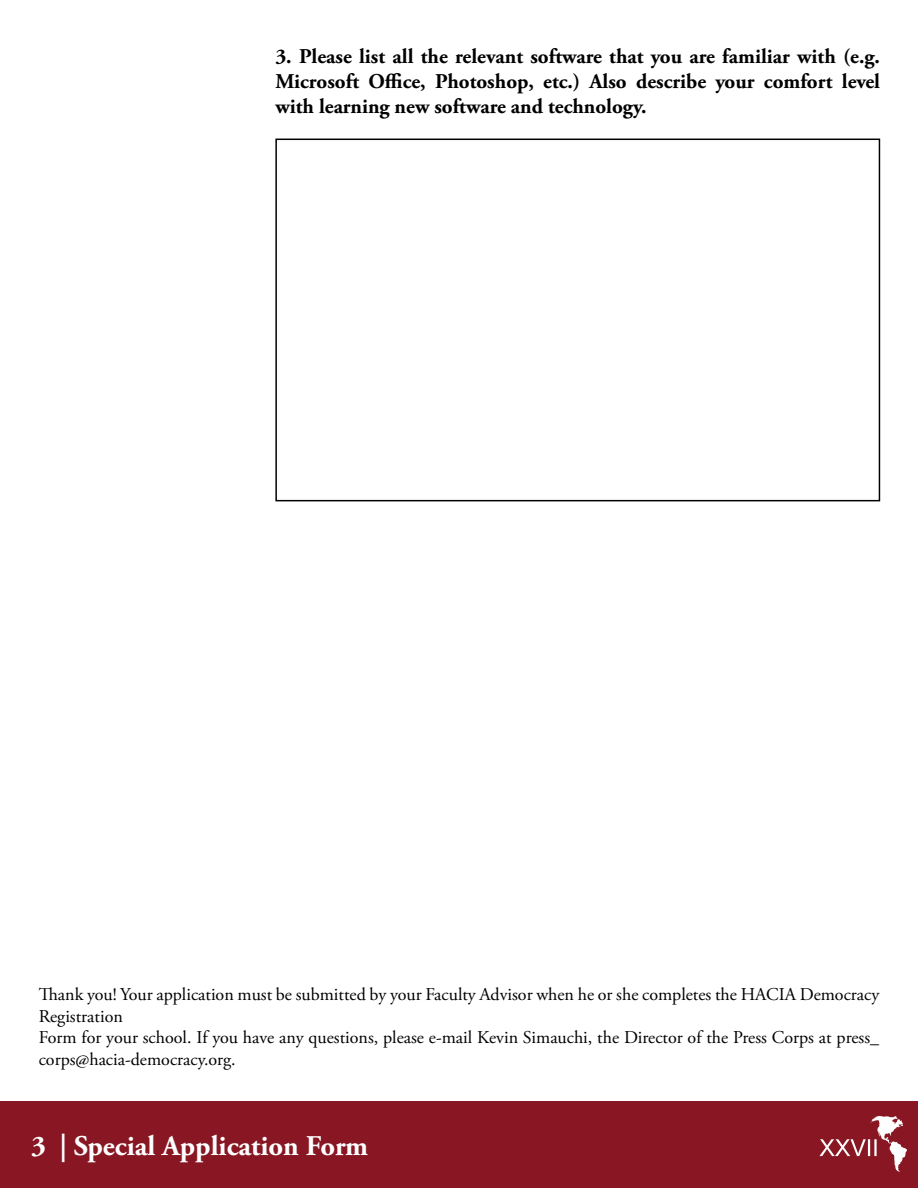
<style>
.page{position:relative;width:918px;height:1188px;background:#fff}
.page>*{position:absolute;margin:0;border:0;box-sizing:border-box;transform-origin:0 0}
.t1{font:700 28.5px "Adobe Garamond Pro";color:#fff}
.t2{font:700 21px/25.2px "Adobe Garamond Pro";color:#000;text-align:justify}
.t3{font:18px/21.6px "Adobe Garamond Pro";color:#000}
</style>
<div class="page">
<div style="left:0;top:1102px;width:918px;height:86px;background:#881723"></div>
<div style="left:275px;top:139px;width:605px;height:362px;border:2px solid #000"></div>
<img style="left:819px;top:1115px;width:88px;height:57px">
<p class="t2" style="left:275px;top:44px;width:606px">3. Please list all the relevant software that you are familiar with (e.g.<br>Microsoft Office, Photoshop, etc.) Also describe your comfort level with learning new software and technology.</p>
<p class="t3" style="left:39px;top:984px;width:842px">Thank you! Your application must be submitted by your Faculty Advisor when he or she completes the HACIA Democracy Registration<br>Form for your school. If you have any questions, please e-mail Kevin Simauchi, the Director of the Press Corps at press_ corps@hacia-democracy.org.</p>
<h1 class="t1" style="left:31px;top:1129px;width:338px">3 | Special Application Form</h1>
</div>
